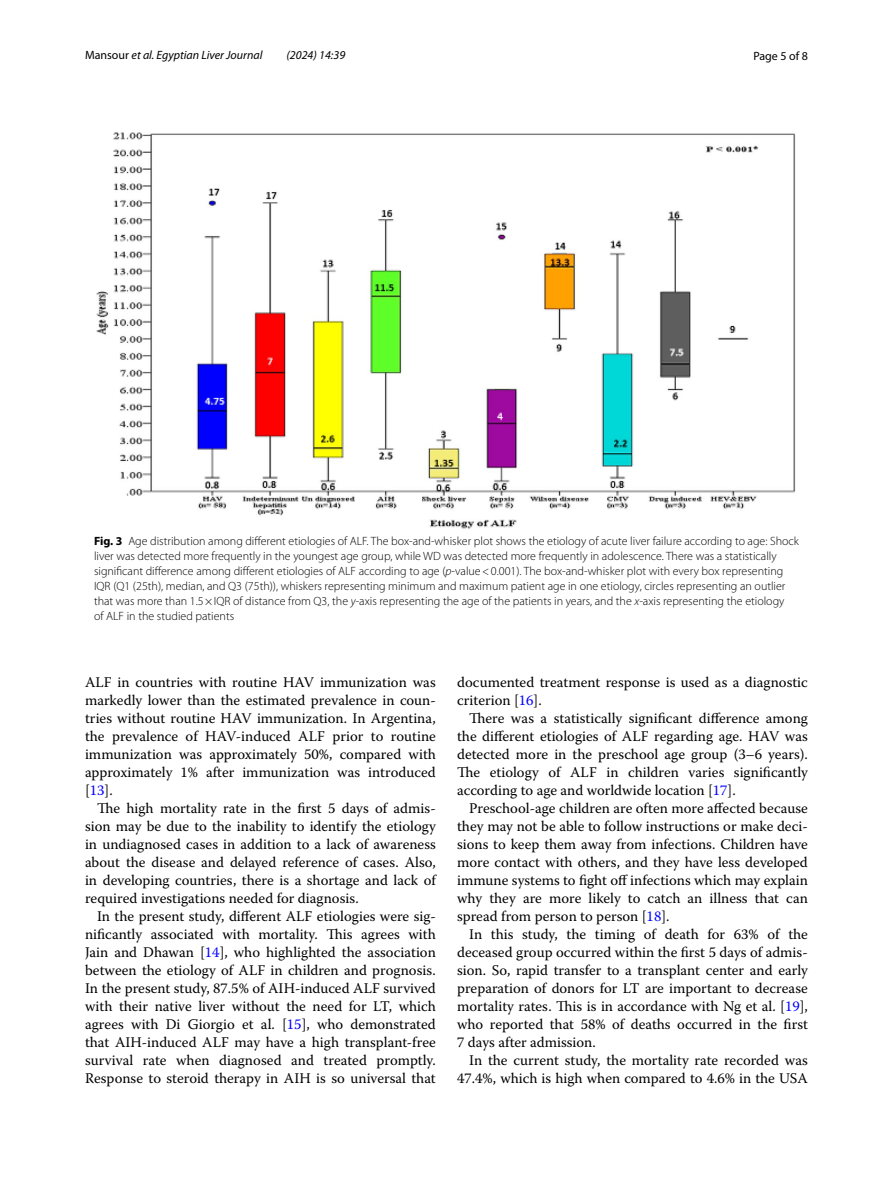
<style>
.page{position:relative;width:893px;height:1187px;background:#fff}
.page>*{position:absolute;margin:0;border:0;box-sizing:border-box;transform-origin:0 0}
.t1{font:14.7px/18px "Warnock Pro";color:#000;text-align:justify}
.t2{font:300 12px/15px "Myriad Pro";color:#000}
.t3{font:italic 12px "Myriad Pro";color:#000}
.t4{font:12px "Myriad Pro";color:#000}
.s1{font-style:normal}
.s2{font-weight:700}
.s3{font-style:italic}
.s4{color:#00f}
</style>
<div class="page">
<img style="left:96px;top:133px;width:700px;height:396px">
<p class="t3" style="left:85px;top:48px;width:179px"><span class="s1">Mansour</span> et al. Egyptian Liver Journal</p>
<p class="t3" style="left:286px;top:48px;width:60px">(2024) 14:39</p>
<p class="t4" style="left:753px;top:48px;width:56px">Page 5 of 8</p>
<p class="t2" style="left:94px;top:533px;width:706px"><span class="s2">Fig. 3</span> Age distribution among different etiologies of ALF. The box-and-whisker plot shows the etiology of acute liver failure according to age: Shock liver was detected more frequently in the youngest age group, while WD was detected more frequently in adolescence. There was a statistically significant difference among different etiologies of ALF according to age (<span class="s3">p</span>-value&lt;0.001). The box-and-whisker plot with every box representing IQR (Q1 (25th), median, and Q3 (75th)), whiskers representing minimum and maximum patient age in one etiology, circles representing an outlier that was more than 1.5×IQR of distance from Q3, the <span class="s3">y</span>-axis representing the age of the patients in years, and the <span class="s3">x</span>-axis representing the etiology<br>of ALF in the studied patients</p>
<p class="t1" style="left:85px;top:672px;width:352px">ALF in countries with routine HAV immunization was markedly lower than the estimated prevalence in coun&shy;tries without routine HAV immunization. In Argentina, the prevalence of HAV-induced ALF prior to routine immunization was approximately 50%, compared with approximately 1% after immunization was introduced [<span class="s4">13</span>].</p>
<p class="t1" style="left:85px;top:798px;width:352px;text-indent:12px">The high mortality rate in the first 5 days of admis&shy;sion may be due to the inability to identify the etiology in undiagnosed cases in addition to a lack of awareness about the disease and delayed reference of cases. Also, in developing countries, there is a shortage and lack of required investigations needed for diagnosis.</p>
<p class="t1" style="left:85px;top:906px;width:352px;text-indent:12px">In the present study, different ALF etiologies were sig&shy;nificantly associated with mortality. This agrees with Jain and Dhawan [<span class="s4">14</span>], who highlighted the association between the etiology of ALF in children and prognosis.<br>In the present study, 87.5% of AIH-induced ALF survived with their native liver without the need for LT, which agrees with Di Giorgio et al. [<span class="s4">15</span>], who demonstrated that AIH-induced ALF may have a high transplant-free survival rate when diagnosed and treated promptly.<br>Response to steroid therapy in AIH is so universal that</p>
<p class="t1" style="left:457px;top:672px;width:352px">documented treatment response is used as a diagnostic criterion [<span class="s4">16</span>].</p>
<p class="t1" style="left:457px;top:708px;width:352px;text-indent:12px">There was a statistically significant difference among the different etiologies of ALF regarding age. HAV was detected more in the preschool age group (3–6 years).<br>The etiology of ALF in children varies significantly according to age and worldwide location [<span class="s4">17</span>].</p>
<p class="t1" style="left:457px;top:798px;width:352px;text-indent:12px">Preschool-age children are often more affected because they may not be able to follow instructions or make deci&shy;sions to keep them away from infections. Children have more contact with others, and they have less developed immune systems to fight off infections which may explain why they are more likely to catch an illness that can spread from person to person [<span class="s4">18</span>].</p>
<p class="t1" style="left:457px;top:924px;width:352px;text-indent:12px">In this study, the timing of death for 63% of the deceased group occurred within the first 5 days of admis&shy;sion. So, rapid transfer to a transplant center and early preparation of donors for LT are important to decrease mortality rates. This is in accordance with Ng et al. [<span class="s4">19</span>], who reported that 58% of deaths occurred in the first 7 days after admission.</p>
<p class="t1" style="left:457px;top:1050px;width:352px;text-align:right">In the current study, the mortality rate recorded was<br>47.4%, which is high when compared to 4.6% in the USA</p>
</div>
